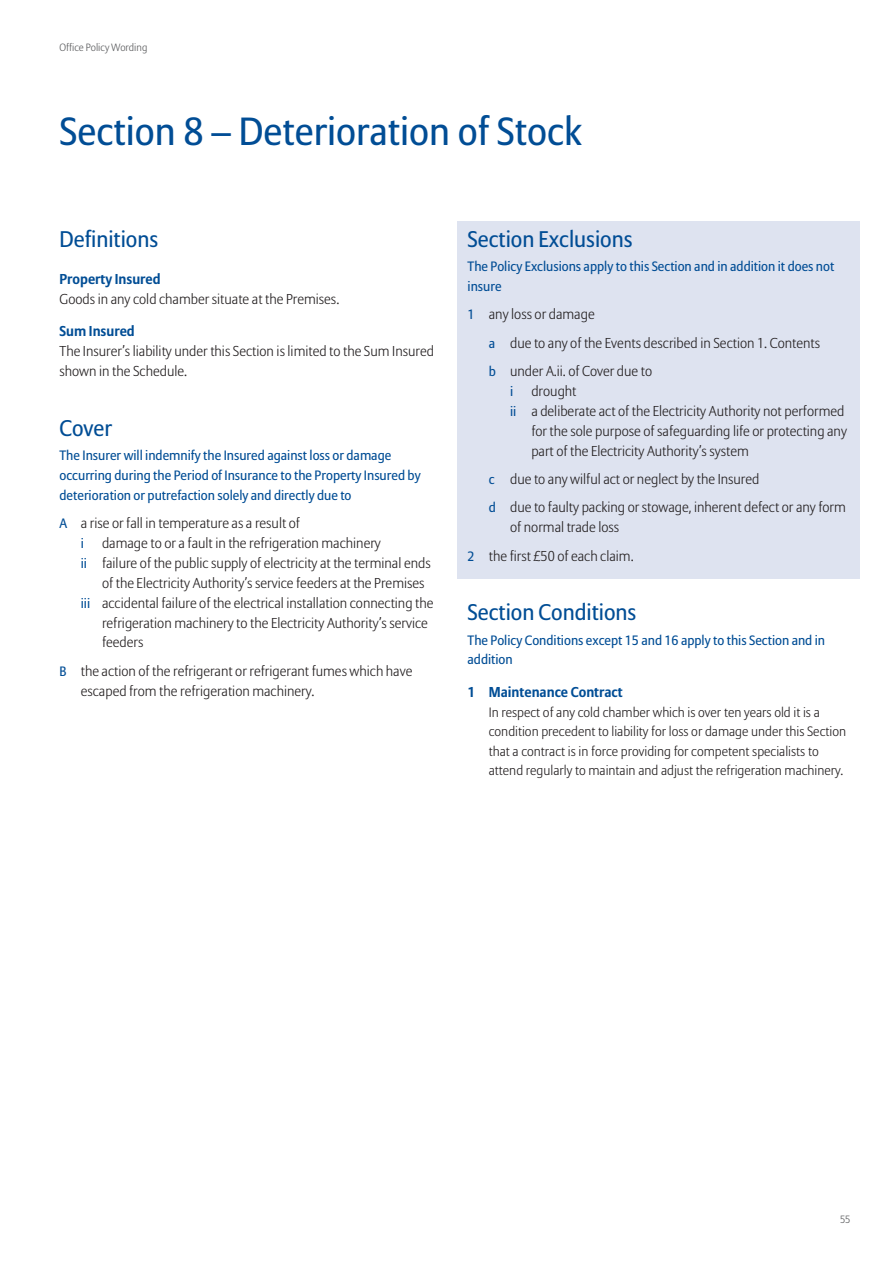
<style>
.page{position:relative;width:893px;height:1263px;background:#fff}
.page>*{position:absolute;margin:0;border:0;box-sizing:border-box;transform-origin:0 0}
.t1{font:39px "Allianz Sans";color:#014d95}
.t2{font:22.5px "Allianz Sans";color:#014d95}
.t3{font:300 14.25px/28.3px "Allianz Sans";color:#231f20}
.t4{font:700 14.25px "Allianz Sans";color:#014d95}
.t5{font:13.5px/19.8px "Allianz Sans";color:#014d95}
.t6{font:300 13.5px/19.5px "Allianz Sans";color:#231f20}
.t7{font:300 10.5px "Allianz Sans";color:#57585a}
.s1{font-weight:400;font-size:13.5px;color:#014d95}
</style>
<div class="page">
<div style="left:457px;top:221px;width:403px;height:357px;background:#dee3f0"></div>
<p class="t7" style="left:60px;top:43px;width:89px">Office Policy Wording</p>
<h1 class="t1" style="left:60px;top:115px;width:524px">Section 8 – Deterioration of Stock</h1>
<h2 class="t2" style="left:60px;top:230px;width:100px">Definitions</h2>
<p class="t4" style="left:60px;top:273px;width:103px">Property Insured</p>
<p class="t3" style="left:60px;top:286px;width:281px">Goods in any cold chamber situate at the Premises.</p>
<p class="t4" style="left:60px;top:326px;width:77px">Sum Insured</p>
<p class="t3" style="left:60px;top:343px;width:376px;line-height:19.8px">The Insurer’s liability under this Section is limited to the Sum Insured shown in the Schedule.</p>
<h2 class="t2" style="left:60px;top:419px;width:54px">Cover</h2>
<p class="t5" style="left:60px;top:447px;width:363px">The Insurer will indemnify the Insured against loss or damage occurring during the Period of Insurance to the Property Insured by deterioration or putrefaction solely and directly due to</p>
<p class="t3" style="left:60px;top:510px;width:242px"><span class="s1">A</span> a rise or fall in temperature as a result of</p>
<p class="t5" style="left:81px;top:535px;width:5px">i</p>
<p class="t3" style="left:102px;top:530px;width:280px">damage to or a fault in the refrigeration machinery</p>
<p class="t3" style="left:81px;top:550px;width:351px"><span class="s1">ii</span> failure of the public supply of electricity at the terminal ends</p>
<p class="t3" style="left:102px;top:570px;width:324px">of the Electricity Authority’s service feeders at the Premises</p>
<p class="t3" style="left:81px;top:590px;width:354px"><span class="s1">iii</span> accidental failure of the electrical installation connecting the</p>
<p class="t3" style="left:102px;top:610px;width:327px">refrigeration machinery to the Electricity Authority’s service</p>
<p class="t3" style="left:102px;top:629px;width:43px">feeders</p>
<p class="t3" style="left:81px;top:662px;width:333px;line-height:20px;text-indent:-21px"><span class="s1">B</span> the action of the refrigerant or refrigerant fumes which have escaped from the refrigeration machinery.</p>
<h2 class="t2" style="left:468px;top:230px;width:167px">Section Exclusions</h2>
<p class="t5" style="left:468px;top:258px;width:368px">The Policy Exclusions apply to this Section and in addition it does not insure</p>
<p class="t3" style="left:489px;top:301px;width:333px;text-indent:-21px"><span class="s1">1</span> any loss or damage<br><span class="s1">a</span> due to any of the Events described in Section 1. Contents <span class="s1">b</span> under A.ii. of Cover due to</p>
<p class="t5" style="left:510px;top:382px;width:5px">i</p>
<p class="t3" style="left:531px;top:378px;width:47px">drought</p>
<p class="t3" style="left:510px;top:398px;width:336px"><span class="s1">ii</span> a deliberate act of the Electricity Authority not performed</p>
<p class="t3" style="left:531px;top:418px;width:317px">for the sole purpose of safeguarding life or protecting any</p>
<p class="t3" style="left:531px;top:438px;width:219px">part of the Electricity Authority’s system</p>
<p class="t3" style="left:489px;top:466px;width:359px"><span class="s1">c</span> due to any wilful act or neglect by the Insured<br><span class="s1">d</span> due to faulty packing or stowage, inherent defect or any form</p>
<p class="t3" style="left:468px;top:514px;width:168px;text-indent:43px">of normal trade loss<br><span class="s1">2</span> the first £50 of each claim.</p>
<h2 class="t2" style="left:468px;top:603px;width:170px">Section Conditions</h2>
<p class="t5" style="left:468px;top:631px;width:359px">The Policy Conditions except 15 and 16 apply to this Section and in addition</p>
<p class="t4" style="left:468px;top:686px;width:157px">1 Maintenance Contract</p>
<p class="t6" style="left:489px;top:703px;width:359px">In respect of any cold chamber which is over ten years old it is a condition precedent to liability for loss or damage under this Section that a contract is in force providing for competent specialists to attend regularly to maintain and adjust the refrigeration machinery.</p>
<p class="t7" style="left:840px;top:1215px;width:12px">55</p>
</div>
